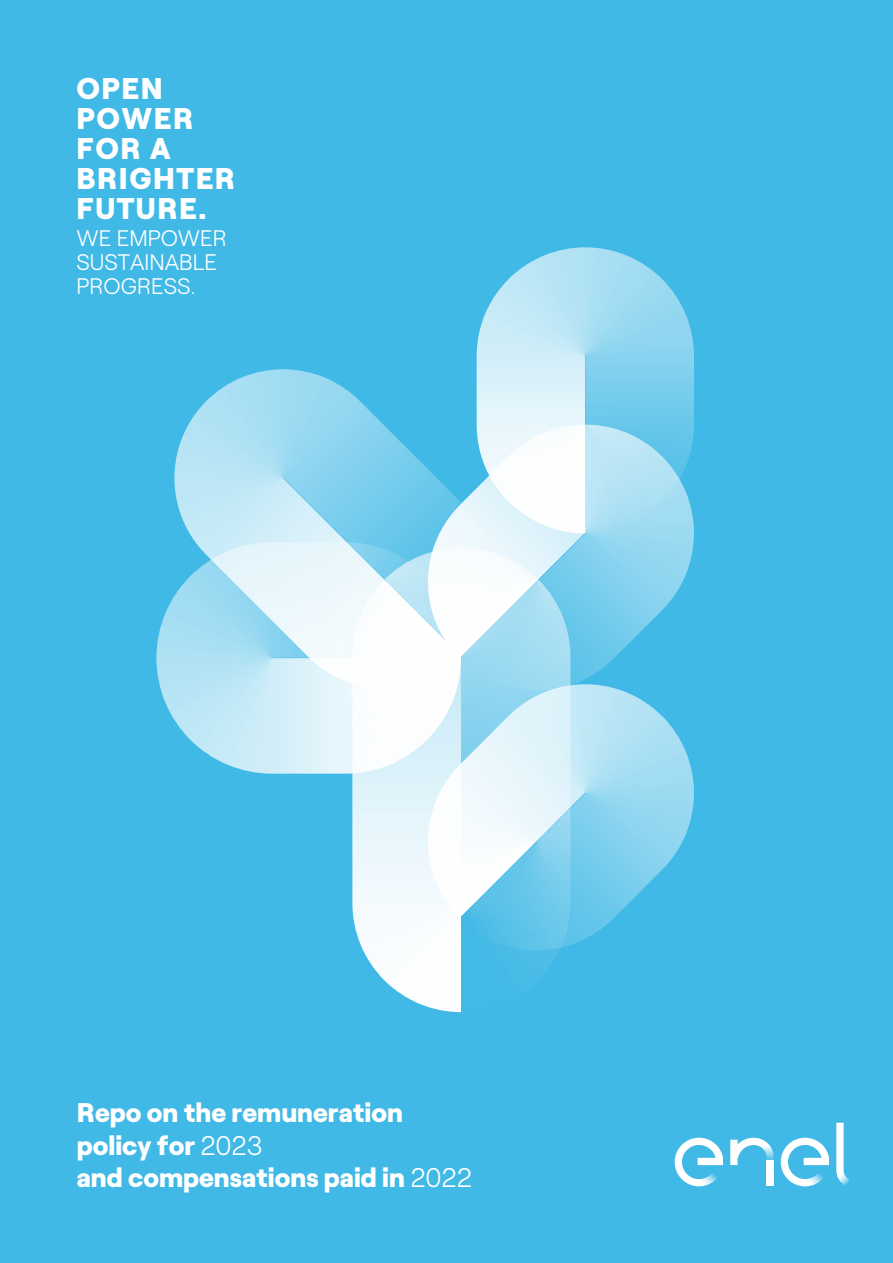
<style>
.page{position:relative;width:893px;height:1263px;background:#41b9e6}
.page>*{position:absolute;margin:0;border:0;box-sizing:border-box;transform-origin:0 0}
.t1{font:900 30px/30px "Roobert ENEL";letter-spacing:.05em;color:#fff}
.t2{font:900 27px/32.4px "Roobert ENEL";color:#fff}
.t3{font:300 22.5px/24px "Roobert ENEL";color:#fff}
.s1{font-weight:300}
</style>
<div class="page">
<div style="left:767px;top:1160px;width:7px;height:25px;background:#fff"></div>
<svg style="left:781px;top:1138px;width:48px;height:48px"></svg>
<svg style="left:675px;top:1138px;width:48px;height:48px"></svg>
<svg style="left:836px;top:1123px;width:14px;height:63px"></svg>
<svg style="left:730px;top:1138px;width:44px;height:27px"></svg>
<svg style="left:352px;top:774px;width:207px;height:238px"></svg>
<svg style="left:428px;top:690px;width:266px;height:260px"></svg>
<svg style="left:461px;top:533px;width:233px;height:157px"></svg>
<svg style="left:477px;top:247px;width:217px;height:286px;background:#ace0f3"></svg>
<svg style="left:174px;top:369px;width:320px;height:319px"></svg>
<svg style="left:156px;top:542px;width:305px;height:232px;background:#cbebf7"></svg>
<p class="t1" style="left:76px;top:71px;width:160px">OPEN<br>POWER<br>FOR A<br>BRIGHTER<br>FUTURE.</p>
<p class="t3" style="left:76px;top:224px;width:152px">WE EMPOWER<br>SUSTAINABLE<br>PROGRESS.</p>
<p class="t2" style="left:77px;top:1094px;width:396px">Repo on the remuneration policy for <span class="s1">2023<br></span>and compensations paid in <span class="s1">2022</span></p>
</div>
